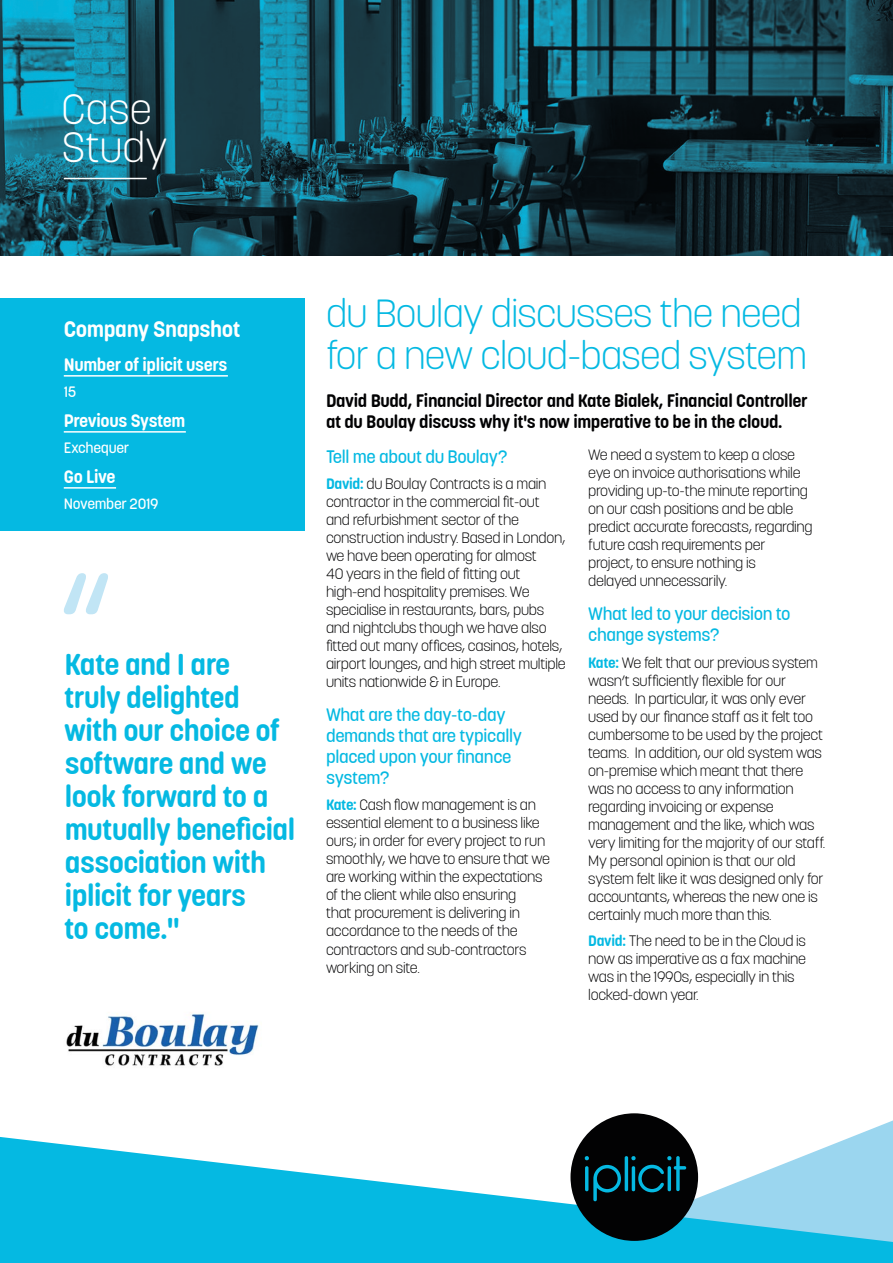
<style>
.page{position:relative;width:893px;height:1263px;background:#fff}
.page>*{position:absolute;margin:0;border:0;box-sizing:border-box;transform-origin:0 0}
.t1{font:300 42px/38.4px "Korolev Rounded";color:#fff}
.t2{font:300 39px/42px "Korolev Rounded";letter-spacing:-.02em;color:#05b9e2}
.t3{font:700 30px/33px "Korolev Rounded";letter-spacing:-.02em;color:#05b9e2}
.t4{font:700 22.5px "Korolev Rounded";letter-spacing:-.02em;color:#fff}
.t5{font:500 18px/21px "Korolev Rounded";letter-spacing:-.02em;color:#05b9e2}
.t6{font:700 18px/21px "Korolev Rounded";letter-spacing:-.02em;color:#020203}
.t7{font:700 18px "Korolev Rounded";letter-spacing:-.02em;color:#fff}
.t8{font:300 15px/18px "Korolev Rounded";letter-spacing:-.02em;color:#020203}
.t9{font:500 15px "Korolev Rounded";letter-spacing:-.02em;color:#fff}
.s1{font-weight:700;color:#05b9e2}
</style>
<div class="page">
<svg style="left:655px;top:1116px;width:238px;height:19px"></svg>
<svg style="left:0;top:1135px;width:893px;height:128px;fill:#05b9e2"></svg>
<div style="left:570px;top:1113px;width:128px;height:128px;background:#020203;border-radius:50%"></div>
<svg style="left:585px;top:1156px;width:101px;height:45px"></svg>
<img style="left:66px;top:1013px;width:193px;height:53px">
<img style="left:0;top:0;width:893px;height:255px">
<div style="left:0;top:298px;width:305px;height:233px;background:#05b9e2"></div>
<hr style="left:64px;top:375px;width:164px;height:2px;background:#fff">
<hr style="left:64px;top:431px;width:122px;height:2px;background:#fff">
<hr style="left:64px;top:487px;width:52px;height:2px;background:#fff">
<hr style="left:64px;top:178px;width:83px;height:1px;background:#fff">
<svg style="left:64px;top:573px;width:44px;height:41px"></svg>
<h1 class="t1" style="left:62px;top:91px;width:107px">Case<br>Study</h1>
<h3 class="t4" style="left:64px;top:316px;width:178px">Company Snapshot</h3>
<p class="t7" style="left:64px;top:354px;width:165px">Number of iplicit users</p>
<p class="t9" style="left:64px;top:383px;width:14px">15</p>
<p class="t7" style="left:64px;top:410px;width:123px">Previous System</p>
<p class="t9" style="left:64px;top:439px;width:67px">Exchequer</p>
<p class="t7" style="left:64px;top:466px;width:53px">Go Live</p>
<p class="t9" style="left:64px;top:495px;width:96px">November 2019</p>
<h3 class="t3" style="left:64px;top:648px;width:233px">Kate and I are<br>truly delighted with our choice of software and we look forward to a mutually beneficial association with iplicit for years<br>to come."</h3>
<h2 class="t2" style="left:326px;top:293px;width:482px">du Boulay discusses the need for a new cloud-based system</h2>
<p class="t6" style="left:326px;top:390px;width:483px">David Budd, Financial Director and Kate Bialek, Financial Controller at du Boulay discuss why it's now imperative to be in the cloud.</p>
<p class="t5" style="left:326px;top:446px;width:183px">Tell me about du Boulay?</p>
<p class="t8" style="left:326px;top:475px;width:241px"><span class="s1">David:</span> du Boulay Contracts is a main contractor in the commercial fit-out and refurbishment sector of the construction industry. Based in London, we have been operating for almost<br>40 years in the field of fitting out high-end hospitality premises. We specialise in restaurants, bars, pubs and nightclubs though we have also fitted out many offices, casinos, hotels, airport lounges, and high street multiple units nationwide &amp; in Europe.</p>
<p class="t5" style="left:326px;top:704px;width:197px">What are the day-to-day demands that are typically placed upon your finance system?</p>
<p class="t8" style="left:326px;top:796px;width:226px"><span class="s1">Kate:</span> Cash flow management is an essential element to a business like ours; in order for every project to run smoothly, we have to ensure that we are working within the expectations of the client while also ensuring<br>that procurement is delivering in accordance to the needs of the contractors and sub-contractors working on site.</p>
<p class="t8" style="left:588px;top:446px;width:226px">We need a system to keep a close eye on invoice authorisations while providing up-to-the minute reporting on our cash positions and be able predict accurate forecasts, regarding future cash requirements per project, to ensure nothing is<br>delayed unnecessarily.</p>
<p class="t5" style="left:588px;top:604px;width:204px">What led to your decision to change systems?</p>
<p class="t8" style="left:588px;top:654px;width:239px"><span class="s1">Kate:</span> We felt that our previous system wasn’t sufficiently flexible for our needs. In particular, it was only ever used by our finance staff as it felt too cumbersome to be used by the project teams. In addition, our old system was on-premise which meant that there was no access to any information regarding invoicing or expense management and the like, which was very limiting for the majority of our staff.<br>My personal opinion is that our old system felt like it was designed only for accountants, whereas the new one is certainly much more than this.</p>
<p class="t8" style="left:588px;top:932px;width:219px"><span class="s1">David:</span> The need to be in the Cloud is now as imperative as a fax machine was in the 1990s, especially in this locked-down year.</p>
</div>
